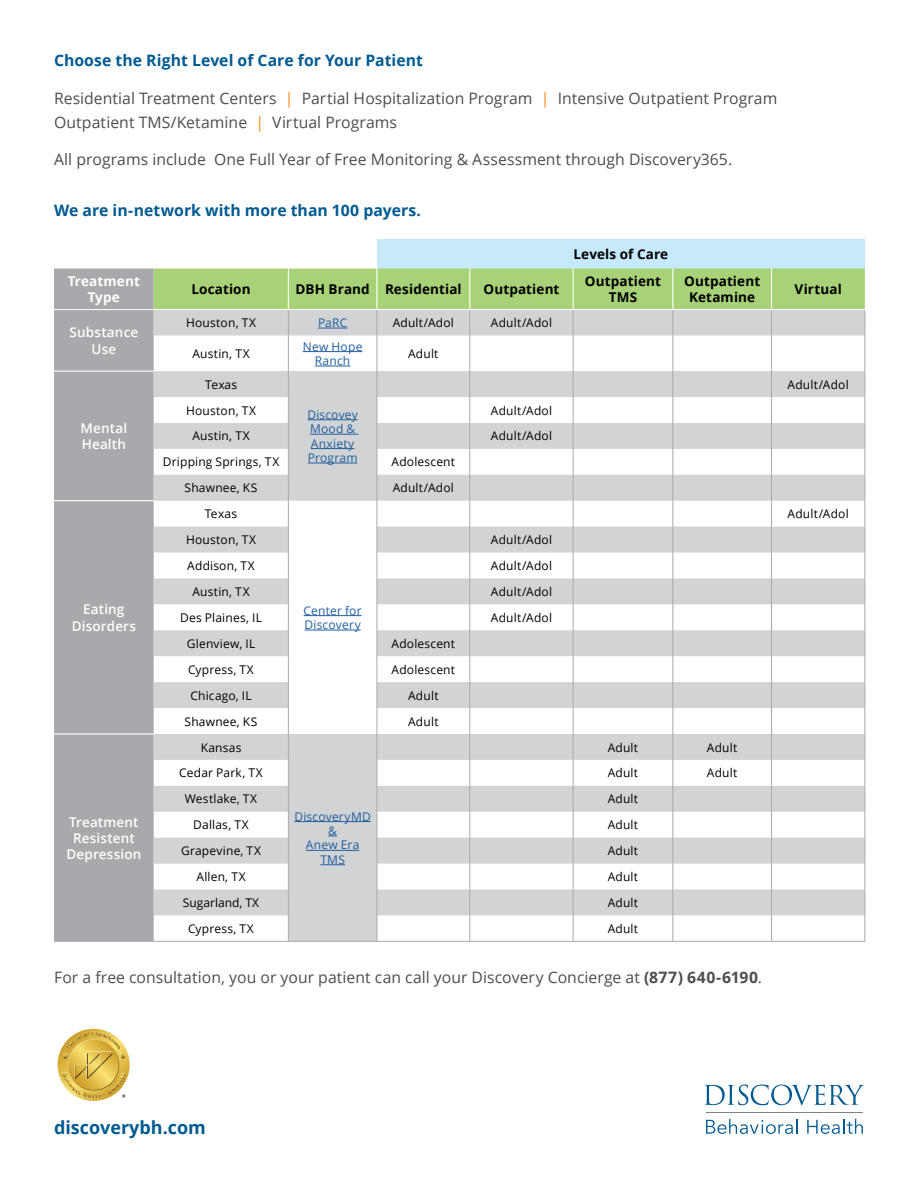
<style>
.page{position:relative;width:918px;height:1188px;background:#fff}
.page>*{position:absolute;margin:0;border:0;box-sizing:border-box;transform-origin:0 0}
.t1{font:700 18px "Open Sans";color:#005a91}
.t2{font:15.75px/24px "Open Sans";letter-spacing:.005em;color:#4d4d4f}
.t3{font:700 15.75px "Open Sans";letter-spacing:.005em;color:#005a91}
.t4{font:700 13.5px/16.2px "Open Sans";letter-spacing:.01em;color:#000;text-align:center}
.t5{font:600 13.5px/16.2px "Open Sans";letter-spacing:.01em;color:#fff;text-align:center}
.t6{font:700 13.5px/16.2px "Open Sans";letter-spacing:.01em;color:#fff;text-align:center}
.t7{font:12px "Open Sans";letter-spacing:.015em;color:#000}
.t8{font:12px/14.4px "Open Sans";letter-spacing:.015em;color:#215e9e;text-align:center}
.s1{color:#f7921e}
.s2{font-weight:700}
</style>
<div class="page">
<div style="left:377px;top:239px;width:488px;height:30px;background:#c7eafb"></div>
<div style="left:54px;top:269px;width:100px;height:672px;background:#a7a9ac"></div>
<svg style="left:154px;top:336px;width:710px;height:605px"></svg>
<hr style="left:54px;top:371px;width:100px;height:1px;background:#fff">
<hr style="left:54px;top:500px;width:100px;height:1px;background:#fff">
<hr style="left:288px;top:336px;width:1px;height:35px;background:#a7a9ac">
<hr style="left:377px;top:336px;width:1px;height:35px;background:#a7a9ac">
<hr style="left:469px;top:336px;width:1px;height:35px;background:#a7a9ac">
<hr style="left:573px;top:336px;width:1px;height:35px;background:#a7a9ac">
<hr style="left:672px;top:336px;width:1px;height:35px;background:#a7a9ac">
<hr style="left:771px;top:336px;width:1px;height:35px;background:#a7a9ac">
<svg style="left:288px;top:371px;width:1px;height:570px"></svg>
<svg style="left:377px;top:371px;width:1px;height:570px"></svg>
<svg style="left:469px;top:371px;width:1px;height:570px"></svg>
<svg style="left:573px;top:371px;width:1px;height:570px"></svg>
<svg style="left:672px;top:371px;width:1px;height:570px"></svg>
<svg style="left:771px;top:371px;width:1px;height:570px"></svg>
<hr style="left:54px;top:309px;width:100px;height:1px;background:#fff">
<hr style="left:54px;top:941px;width:100px;height:1px;background:#a7a9ac">
<hr style="left:154px;top:941px;width:134px;height:1px;background:#a7a9ac">
<hr style="left:288px;top:941px;width:89px;height:1px;background:#a7a9ac">
<hr style="left:377px;top:941px;width:93px;height:1px;background:#a7a9ac">
<hr style="left:470px;top:941px;width:103px;height:1px;background:#a7a9ac">
<hr style="left:573px;top:941px;width:100px;height:1px;background:#a7a9ac">
<hr style="left:673px;top:941px;width:98px;height:1px;background:#a7a9ac">
<hr style="left:771px;top:941px;width:94px;height:1px;background:#a7a9ac">
<hr style="left:54px;top:733px;width:100px;height:2px;background:#fff">
<hr style="left:864px;top:336px;width:1px;height:35px;background:#a7a9ac">
<svg style="left:864px;top:371px;width:1px;height:570px"></svg>
<svg style="left:154px;top:269px;width:711px;height:67px;background:#b9d39e"></svg>
<hr style="left:303px;top:351px;width:59px;height:1px;background:#215e9e">
<hr style="left:315px;top:366px;width:35px;height:1px;background:#215e9e">
<hr style="left:307px;top:419px;width:51px;height:1px;background:#215e9e">
<hr style="left:310px;top:434px;width:48px;height:1px;background:#215e9e">
<hr style="left:311px;top:448px;width:43px;height:1px;background:#215e9e">
<hr style="left:308px;top:463px;width:50px;height:1px;background:#215e9e">
<hr style="left:304px;top:615px;width:58px;height:1px;background:#215e9e">
<hr style="left:305px;top:630px;width:56px;height:1px;background:#215e9e">
<hr style="left:294px;top:821px;width:77px;height:1px;background:#215e9e">
<hr style="left:306px;top:850px;width:53px;height:1px;background:#215e9e">
<svg style="left:320px;top:864px;width:25px;height:1px"></svg>
<svg style="left:705px;top:1085px;width:159px;height:20px"></svg>
<hr style="left:706px;top:1112px;width:157px;height:1px;background:#808285">
<svg style="left:706px;top:1119px;width:92px;height:15px"></svg>
<svg style="left:807px;top:1119px;width:56px;height:15px"></svg>
<svg style="left:57px;top:1029px;width:73px;height:72px"></svg>
<h2 class="t3" style="left:54px;top:49px;width:371px">Choose the Right Level of Care for Your Patient</h2>
<h2 class="t2" style="left:54px;top:85px;width:725px">Residential Treatment Centers <span class="s1">|</span> Partial Hospitalization Program <span class="s1">|</span> Intensive Outpatient Program<br>Outpatient TMS/Ketamine <span class="s1">|</span> Virtual Programs</h2>
<h2 class="t2" style="left:54px;top:147px;width:680px">All programs include One Full Year of Free Monitoring &amp; Assessment through Discovery365.</h2>
<h2 class="t3" style="left:54px;top:199px;width:369px">We are in-network with more than 100 payers.</h2>
<p class="t4" style="left:573px;top:246px;width:96px">Levels of Care</p>
<p class="t6" style="left:68px;top:273px;width:74px">Treatment<br>Type</p>
<p class="t4" style="left:191px;top:281px;width:61px">Location</p>
<p class="t4" style="left:295px;top:281px;width:168px">DBH Brand Residential</p>
<p class="t4" style="left:483px;top:281px;width:78px">Outpatient</p>
<p class="t4" style="left:585px;top:273px;width:78px">Outpatient<br>TMS</p>
<p class="t4" style="left:684px;top:273px;width:78px">Outpatient<br>Ketamine</p>
<p class="t4" style="left:795px;top:281px;width:49px">Virtual</p>
<p class="t5" style="left:70px;top:324px;width:70px">Substance<br>Use</p>
<p class="t7" style="left:186px;top:315px;width:72px">Houston, TX</p>
<p class="t8" style="left:318px;top:315px;width:31px">PaRC</p>
<p class="t7" style="left:393px;top:315px;width:63px">Adult/Adol</p>
<p class="t7" style="left:491px;top:315px;width:63px">Adult/Adol</p>
<p class="t7" style="left:192px;top:345px;width:59px">Austin, TX</p>
<p class="t8" style="left:303px;top:339px;width:61px">New Hope<br>Ranch</p>
<p class="t7" style="left:408px;top:345px;width:32px">Adult</p>
<p class="t5" style="left:81px;top:420px;width:48px;text-align:left">Mental<br>Health</p>
<p class="t5" style="left:72px;top:601px;width:66px">Eating<br>Disorders</p>
<p class="t5" style="left:66px;top:813px;width:76px">Treatment<br>Resistent<br>Depression</p>
<p class="t7" style="left:205px;top:376px;width:34px">Texas</p>
<p class="t7" style="left:186px;top:402px;width:72px">Houston, TX</p>
<p class="t7" style="left:491px;top:402px;width:63px">Adult/Adol</p>
<p class="t7" style="left:192px;top:428px;width:59px">Austin, TX</p>
<p class="t7" style="left:491px;top:428px;width:63px">Adult/Adol</p>
<p class="t7" style="left:163px;top:454px;width:118px">Dripping Springs, TX</p>
<p class="t7" style="left:392px;top:454px;width:65px">Adolescent</p>
<p class="t7" style="left:185px;top:480px;width:74px">Shawnee, KS</p>
<p class="t7" style="left:393px;top:480px;width:63px">Adult/Adol</p>
<p class="t8" style="left:307px;top:407px;width:52px;text-align:left">Discovey<br>Mood &amp;<br>Anxiety<br>Program</p>
<p class="t7" style="left:205px;top:506px;width:34px">Texas</p>
<p class="t7" style="left:186px;top:532px;width:72px">Houston, TX</p>
<p class="t7" style="left:491px;top:532px;width:63px">Adult/Adol</p>
<p class="t7" style="left:187px;top:558px;width:69px">Addison, TX</p>
<p class="t7" style="left:491px;top:558px;width:63px">Adult/Adol</p>
<p class="t7" style="left:192px;top:583px;width:59px">Austin, TX</p>
<p class="t7" style="left:491px;top:583px;width:63px">Adult/Adol</p>
<p class="t7" style="left:180px;top:609px;width:83px">Des Plaines, IL</p>
<p class="t7" style="left:491px;top:609px;width:63px">Adult/Adol</p>
<p class="t7" style="left:187px;top:635px;width:70px">Glenview, IL</p>
<p class="t7" style="left:392px;top:635px;width:65px">Adolescent</p>
<p class="t7" style="left:188px;top:661px;width:67px">Cypress, TX</p>
<p class="t7" style="left:392px;top:661px;width:65px">Adolescent</p>
<p class="t7" style="left:190px;top:687px;width:63px">Chicago, IL</p>
<p class="t7" style="left:408px;top:687px;width:32px">Adult</p>
<p class="t7" style="left:185px;top:713px;width:74px">Shawnee, KS</p>
<p class="t7" style="left:408px;top:713px;width:32px">Adult</p>
<p class="t8" style="left:304px;top:603px;width:60px;text-align:left">Center for<br>Discovery</p>
<p class="t7" style="left:201px;top:739px;width:42px">Kansas</p>
<p class="t7" style="left:608px;top:739px;width:32px">Adult</p>
<p class="t7" style="left:707px;top:739px;width:32px">Adult</p>
<p class="t7" style="left:179px;top:765px;width:85px">Cedar Park, TX</p>
<p class="t7" style="left:608px;top:765px;width:32px">Adult</p>
<p class="t7" style="left:707px;top:765px;width:32px">Adult</p>
<p class="t7" style="left:185px;top:791px;width:74px">Westlake, TX</p>
<p class="t7" style="left:608px;top:791px;width:32px">Adult</p>
<p class="t7" style="left:193px;top:817px;width:57px">Dallas, TX</p>
<p class="t7" style="left:608px;top:817px;width:32px">Adult</p>
<p class="t7" style="left:181px;top:843px;width:81px">Grapevine, TX</p>
<p class="t7" style="left:608px;top:843px;width:32px">Adult</p>
<p class="t7" style="left:196px;top:869px;width:51px">Allen, TX</p>
<p class="t7" style="left:608px;top:869px;width:32px">Adult</p>
<p class="t7" style="left:183px;top:894px;width:78px">Sugarland, TX</p>
<p class="t7" style="left:608px;top:894px;width:32px">Adult</p>
<p class="t7" style="left:188px;top:920px;width:67px">Cypress, TX</p>
<p class="t7" style="left:608px;top:920px;width:32px">Adult</p>
<p class="t8" style="left:294px;top:809px;width:78px">DiscoveryMD &amp;<br>Anew Era<br>TMS</p>
<h2 class="t2" style="left:54px;top:965px;width:710px">For a free consultation, you or your patient can call your Discovery Concierge at <span class="s2">(877) 640-6190</span>.</h2>
<p class="t7" style="left:788px;top:376px;width:63px">Adult/Adol</p>
<p class="t7" style="left:788px;top:506px;width:63px">Adult/Adol</p>
<h1 class="t1" style="left:54px;top:1115px;width:153px">discoverybh.com</h1>
</div>
